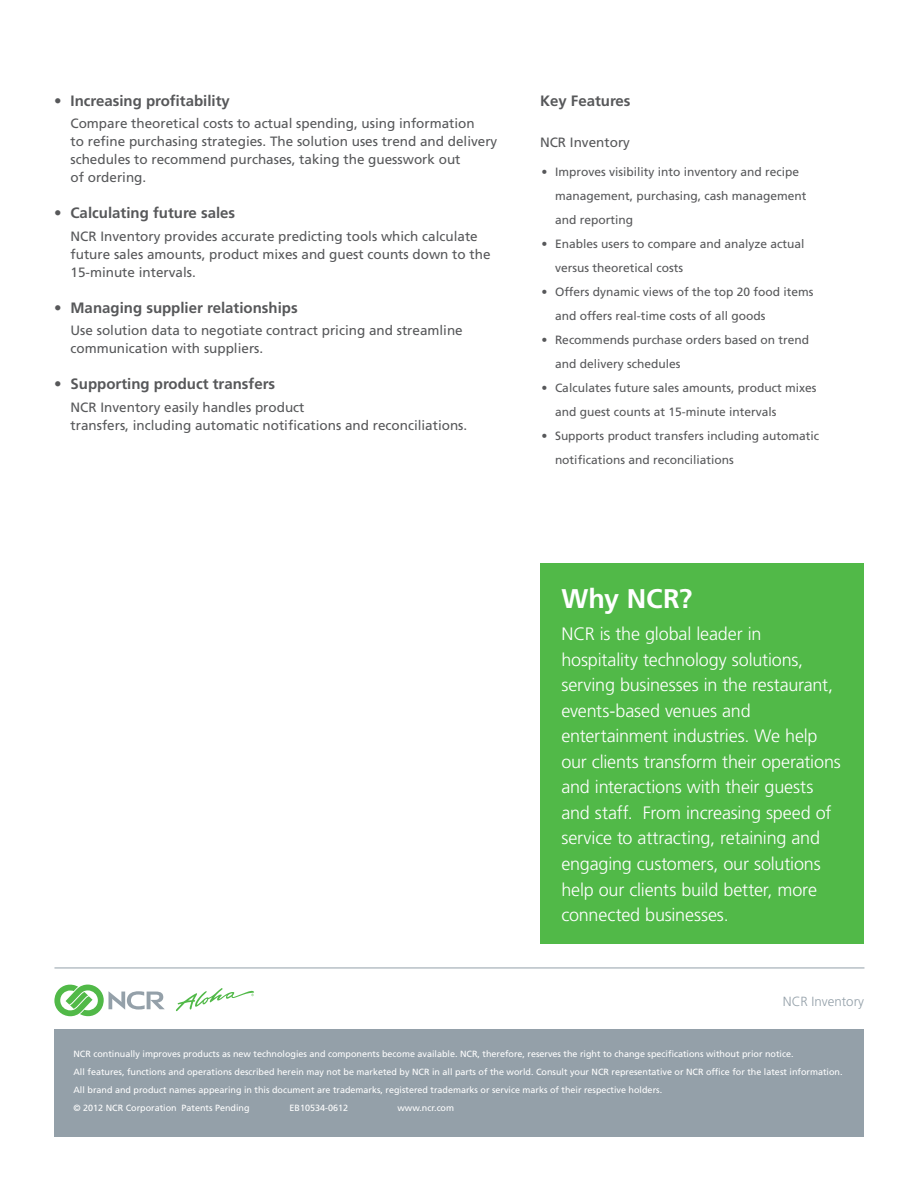
<style>
.page{position:relative;width:918px;height:1188px;background:#fff}
.page>*{position:absolute;margin:0;border:0;box-sizing:border-box;transform-origin:0 0}
.t1{font:700 27px "Frutiger LT Std";color:#fff}
.t2{font:300 18px/25.5px "Frutiger LT Std";letter-spacing:-.01em;color:#fff}
.t3{font:700 15px "Frutiger LT Std";color:#57585a}
.t4{font:13.5px/18px "Frutiger LT Std";color:#57585a}
.t5{font:300 13.35px "Frutiger LT Std";color:#94a0a9}
.t6{font:12px/24px "Frutiger LT Std";color:#57585a}
.t7{font:9px/18px "Frutiger LT Std";color:#fff}
</style>
<div class="page">
<div style="left:540px;top:563px;width:324px;height:381px;background:#51b948"></div>
<div style="left:54px;top:1030px;width:810px;height:107px;background:#94a0a9"></div>
<hr style="left:54px;top:968px;width:810px;height:1px;background:#94a0a9">
<svg style="left:54px;top:985px;width:111px;height:31px"></svg>
<svg style="left:176px;top:988px;width:78px;height:23px"></svg>
<p class="t3" style="left:54px;top:92px;width:177px">• Increasing profitability</p>
<p class="t4" style="left:70px;top:115px;width:428px">Compare theoretical costs to actual spending, using information<br>to refine purchasing strategies. The solution uses trend and delivery schedules to recommend purchases, taking the guesswork out<br>of ordering.</p>
<p class="t3" style="left:54px;top:204px;width:183px">• Calculating future sales</p>
<p class="t4" style="left:70px;top:227px;width:422px">NCR Inventory provides accurate predicting tools which calculate future sales amounts, product mixes and guest counts down to the<br>15-minute intervals.</p>
<p class="t3" style="left:54px;top:299px;width:245px">• Managing supplier relationships</p>
<p class="t4" style="left:70px;top:322px;width:394px">Use solution data to negotiate contract pricing and streamline communication with suppliers.</p>
<p class="t3" style="left:54px;top:375px;width:223px">• Supporting product transfers</p>
<p class="t4" style="left:70px;top:398px;width:398px">NCR Inventory easily handles product<br>transfers, including automatic notifications and reconciliations.</p>
<p class="t3" style="left:540px;top:92px;width:92px">Key Features</p>
<p class="t4" style="left:540px;top:134px;width:92px">NCR Inventory</p>
<p class="t6" style="left:555px;top:160px;width:253px;text-indent:-14px">• Improves visibility into inventory and recipe management, purchasing, cash management and reporting</p>
<p class="t6" style="left:555px;top:232px;width:251px;text-indent:-14px">• Enables users to compare and analyze actual versus theoretical costs</p>
<p class="t6" style="left:555px;top:280px;width:260px;text-indent:-14px">• Offers dynamic views of the top 20 food items and offers real-time costs of all goods</p>
<p class="t6" style="left:555px;top:328px;width:256px;text-indent:-14px">• Recommends purchase orders based on trend and delivery schedules</p>
<p class="t6" style="left:555px;top:376px;width:263px;text-indent:-14px">• Calculates future sales amounts, product mixes and guest counts at 15-minute intervals</p>
<p class="t6" style="left:555px;top:424px;width:266px;text-indent:-14px">• Supports product transfers including automatic notifications and reconciliations</p>
<h1 class="t1" style="left:561px;top:583px;width:133px">Why NCR?</h1>
<p class="t2" style="left:561px;top:622px;width:281px">NCR is the global leader in hospitality technology solutions, serving businesses in the restaurant, events-based venues and entertainment industries. We help our clients transform their operations and interactions with their guests and staff. From increasing speed of service to attracting, retaining and engaging customers, our solutions help our clients build better, more connected businesses.</p>
<p class="t5" style="left:783px;top:994px;width:83px">NCR Inventory</p>
<p class="t7" style="left:74px;top:1045px;width:771px">NCR continually improves products as new technologies and components become available. NCR, therefore, reserves the right to change specifications without prior notice.<br>All features, functions and operations described herein may not be marketed by NCR in all parts of the world. Consult your NCR representative or NCR office for the latest information.<br>All brand and product names appearing in this document are trademarks, registered trademarks or service marks of their respective holders.<br>© 2012 NCR Corporation Patents Pending</p>
<p class="t7" style="left:290px;top:1099px;width:60px">EB10534-0612</p>
<p class="t7" style="left:398px;top:1099px;width:58px">www.ncr.com</p>
</div>
